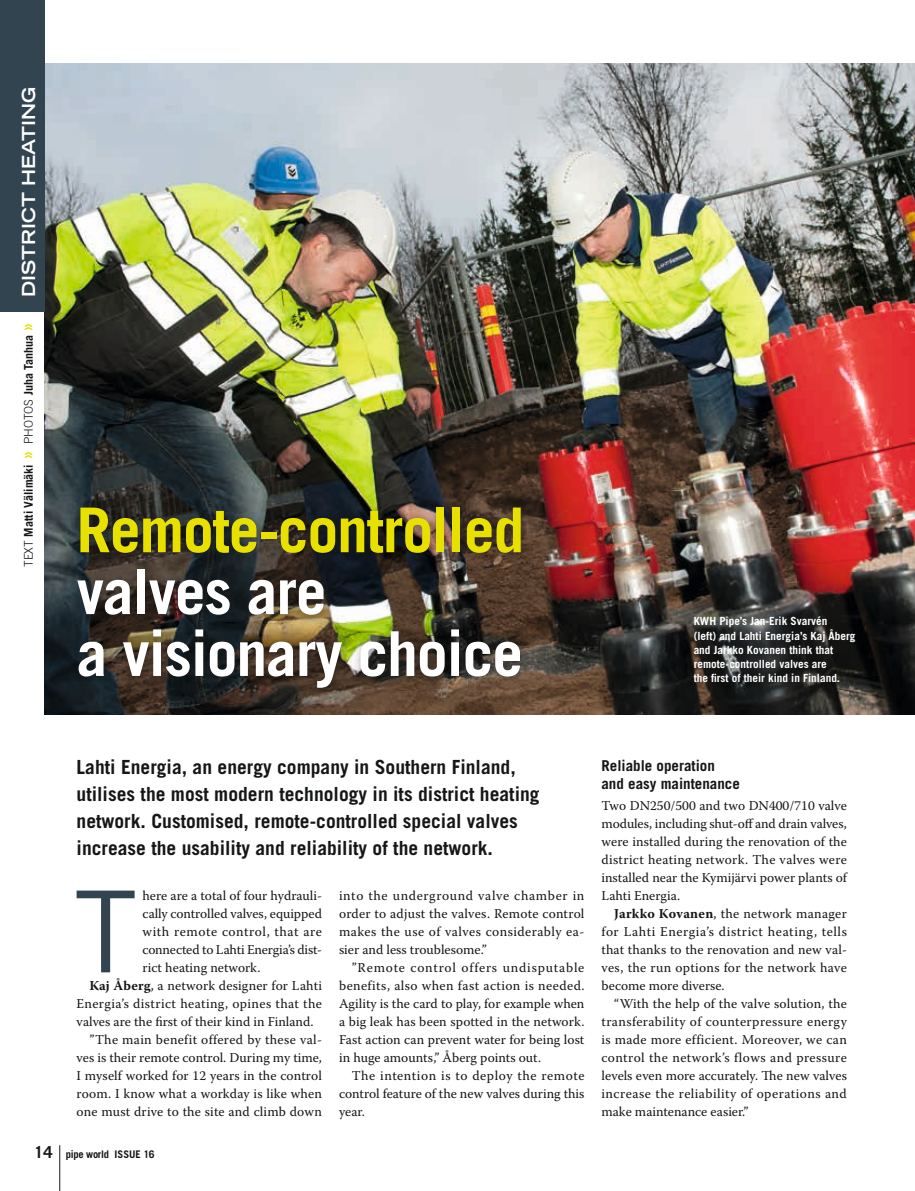
<style>
.page{position:relative;width:915px;height:1191px;background:#fff}
.page>*{position:absolute;margin:0;border:0;box-sizing:border-box;transform-origin:0 0}
.t1{font:113.25px "Trade Gothic";color:#334451}
.t2{font:700 61.8px/61.8px "Trade Gothic";letter-spacing:-.02em;color:#fff}
.t3{font:700 61.8px "Trade Gothic";color:#e8e100}
.t4{font:700 19.5px/27px "Trade Gothic";color:#151616}
.t5{font:700 expanded 18px "Trade Gothic LH";color:#fff}
.t6{font:700 15px/18px "Trade Gothic";color:#151616}
.t7{font:13.5px/18px "Warnock Pro";letter-spacing:.005em;color:#151616;text-align:justify}
.t8{font:13.5px "Warnock Pro";letter-spacing:.025em;color:#151616}
.t9{font:13.5px "Warnock Pro";letter-spacing:-.015em;color:#151616}
.t10{font:13.5px "Warnock Pro";letter-spacing:.04em;color:#151616}
.t11{font:700 12px "Trade Gothic";color:#151616}
.t12{font:700 11.25px/14.2px "Trade Gothic";color:#fff}
.t13{font:700 10.5px "Trade Gothic";letter-spacing:-.02em;color:#151616}
.s1{font-weight:300}
.s2{font-family:"Eurostile LT Std";font-weight:600;font-size:15px;color:#e8e100}
.s3{font-weight:700}
.s4{font-size:16.5px}
</style>
<div class="page">
<img style="left:45px;top:64px;width:869px;height:650px">
<div style="left:0;top:0;width:45px;height:311px;background:#334451"></div>
<div style="left:71px;top:500px;width:460px;height:198px;background:#151616;opacity:.48"></div>
<hr style="left:59px;top:1145px;width:1px;height:46px;background:#151616">
<h3 class="t5" style="left:17px;top:297px;width:212px;rotate:-90deg">District heating</h3>
<p class="t11" style="left:21px;top:567px;width:245px;rotate:-90deg"><span class="s1">Text</span> Matti Välimäki <span class="s2">»</span> <span class="s1">PHOTOs</span> Juha Tanhua <span class="s2">»</span></p>
<h2 class="t3" style="left:77px;top:492px;width:449px">Remote-controlled</h2>
<h2 class="t2" style="left:77px;top:560px;width:448px">valves are<br>a visionary choice</h2>
<p class="t12" style="left:693px;top:614px;width:163px">KWH Pipe’s Jan-Erik Svarvén<br>(left) and Lahti Energia’s Kaj Åberg and Jarkko Kovanen think that remote-controlled valves are<br>the first of their kind in Finland.</p>
<h3 class="t4" style="left:77px;top:753px;width:464px">Lahti Energia, an energy company in Southern Finland, utilises the most modern technology in its district heating network. Customised, remote-controlled special valves increase the usability and reliability of the network.</h3>
<h1 class="t1" style="left:74px;top:863px;width:64px">T</h1>
<p class="t7" style="left:142px;top:886px;width:181px">here are a total of four hydrauli-</p>
<p class="t7" style="left:142px;top:904px;width:181px">cally controlled valves, equipped</p>
<p class="t10" style="left:142px;top:923px;width:181px">with remote control, that are</p>
<p class="t9" style="left:142px;top:941px;width:181px">connected to Lahti Energia’s dist-</p>
<p class="t7" style="left:142px;top:958px;width:119px">rict heating network.</p>
<p class="t7" style="left:89px;top:976px;width:234px"><span class="s3">Kaj Åberg</span>, a network designer for Lahti</p>
<p class="t8" style="left:77px;top:995px;width:247px">Energia’s district heating, opines that the</p>
<p class="t7" style="left:77px;top:1012px;width:238px">valves are the first of their kind in Finland.</p>
<p class="t8" style="left:89px;top:1031px;width:234px">”The main benefit offered by these val-</p>
<p class="t7" style="left:77px;top:1048px;width:247px">ves is their remote control. During my time,</p>
<p class="t7" style="left:77px;top:1066px;width:247px">I myself worked for 12 years in the control</p>
<p class="t7" style="left:77px;top:1084px;width:247px">room. I know what a workday is like when</p>
<p class="t7" style="left:77px;top:1102px;width:247px">one must drive to the site and climb down</p>
<p class="t13" style="left:34px;top:1147px;width:122px"><span class="s4">14</span> pipe world ISSUE 16</p>
<p class="t7" style="left:339px;top:886px;width:247px">into the underground valve chamber in order to adjust the valves. Remote control makes the use of valves considerably ea&shy;sier and less troublesome.”</p>
<p class="t7" style="left:339px;top:958px;width:247px;text-indent:13px">”Remote control offers undisputable benefits, also when fast action is needed.<br>Agility is the card to play, for example when a big leak has been spotted in the network.<br>Fast action can prevent water for being lost in huge amounts,” Åberg points out.</p>
<p class="t7" style="left:339px;top:1066px;width:247px;text-indent:13px">The intention is to deploy the remote control feature of the new valves during this year.</p>
<p class="t6" style="left:601px;top:756px;width:140px">Reliable operation and easy maintenance</p>
<p class="t7" style="left:601px;top:796px;width:247px">Two DN250/500 and two DN400/710 valve modules, including shut-off and drain valves, were installed during the renovation of the district heating network. The valves were installed near the Kymijärvi power plants of Lahti Energia.</p>
<p class="t7" style="left:601px;top:904px;width:247px;text-indent:13px"><span class="s3">Jarkko Kovanen</span>, the network manager for Lahti Energia’s district heating, tells that thanks to the renovation and new val&shy;ves, the run options for the network have become more diverse.</p>
<p class="t7" style="left:601px;top:994px;width:247px;text-indent:13px">“With the help of the valve solution, the transferability of counterpressure energy is made more efficient. Moreover, we can control the network’s flows and pressure levels even more accurately. The new valves increase the reliability of operations and make maintenance easier.”</p>
</div>
